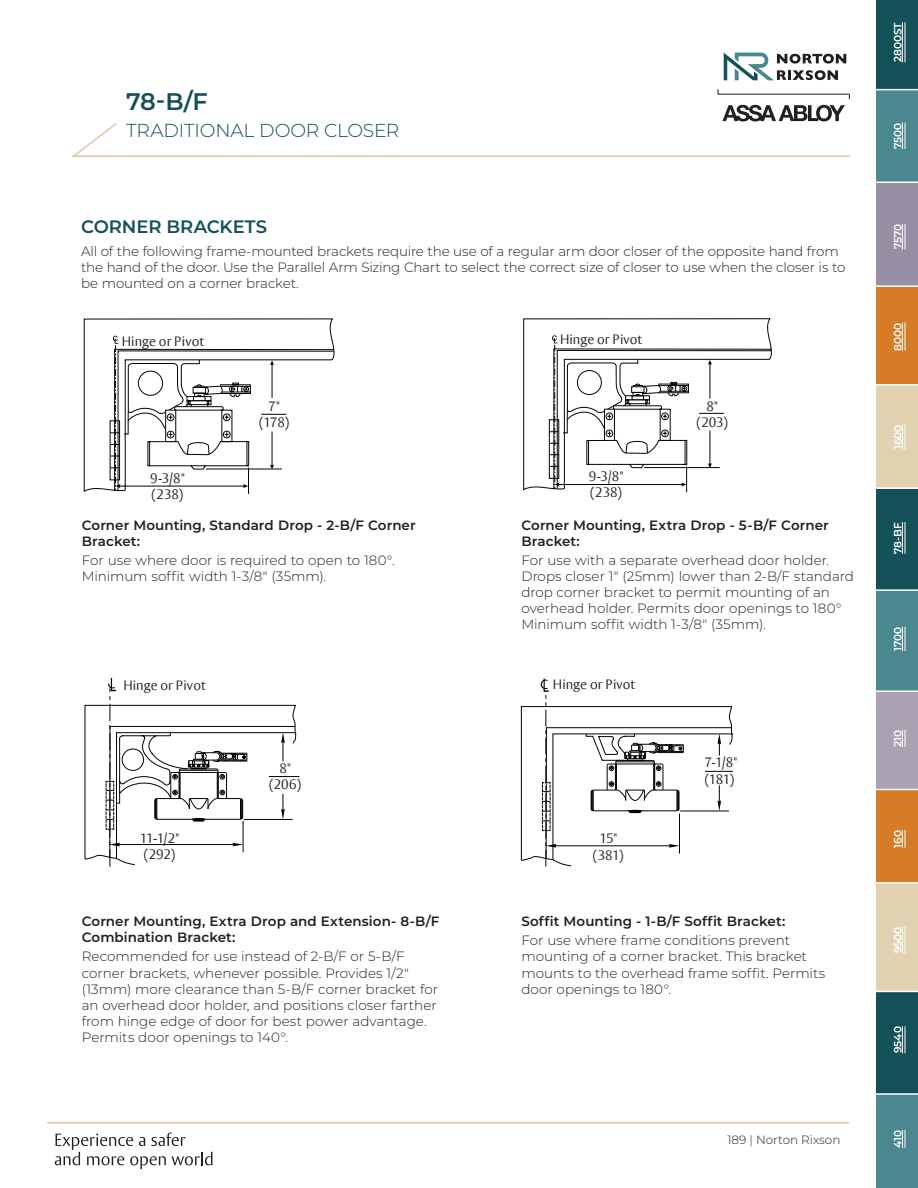
<style>
.page{position:relative;width:918px;height:1188px;background:#fff}
.page>*{position:absolute;margin:0;border:0;box-sizing:border-box;transform-origin:0 0}
.Lead_copy{font:600 24px "Montserrat";color:#135057}
.Lead_copy-2{font:300 18.75px "Montserrat";letter-spacing:-.01em;color:#135057}
.Blue_Header{font:600 18px "Montserrat";color:#135057}
.Body{font:300 13.5px/16.2px "Montserrat";color:#231f20}
.Body-2{font:600 13.5px/16.2px "Montserrat";letter-spacing:.005em;color:#231f20}
.t1{font:300 13.5px/16.5px "ASSA Vesta";color:#231f20;text-align:center}
.t2{font:300 12px "Montserrat";color:#231f20}
.t3{font:600 10.5px "Montserrat";color:#fff}
.s1{color:#135057}
</style>
<div class="page">
<svg style="left:55px;top:1132px;width:157px;height:37px"></svg>
<svg style="left:717px;top:89px;width:133px;height:10px"></svg>
<svg style="left:71px;top:105px;width:779px;height:52px"></svg>
<svg style="left:724px;top:53px;width:122px;height:27px"></svg>
<hr style="left:47px;top:1122px;width:802px;height:1px;background:#ddc8a2">
<div style="left:876px;top:0;width:42px;height:89px;background:#135057"></div>
<svg style="left:876px;top:90px;width:42px;height:1098px;background:#38747b"></svg>
<div style="left:876px;top:182px;width:42px;height:104px;background:#998fa4"></div>
<hr style="left:876px;top:182px;width:42px;height:1px;background:#fff">
<hr style="left:876px;top:285px;width:42px;height:2px;background:#fff">
<hr style="left:876px;top:991px;width:42px;height:1px;background:#fff">
<hr style="left:876px;top:1093px;width:42px;height:2px;background:#fff">
<hr style="left:905px;top:22px;width:1px;height:40px;background:#fff">
<hr style="left:902px;top:22px;width:1px;height:40px;background:#fff">
<svg style="left:902px;top:123px;width:4px;height:26px"></svg>
<svg style="left:902px;top:224px;width:4px;height:25px"></svg>
<svg style="left:876px;top:287px;width:42px;height:704px;background:#a6997e"></svg>
<svg style="left:902px;top:1026px;width:4px;height:27px"></svg>
<svg style="left:902px;top:1130px;width:4px;height:18px"></svg>
<svg style="left:83px;top:318px;width:166px;height:176px"></svg>
<svg style="left:109px;top:318px;width:226px;height:173px"></svg>
<svg style="left:523px;top:318px;width:26px;height:173px"></svg>
<svg style="left:549px;top:318px;width:223px;height:174px"></svg>
<svg style="left:84px;top:678px;width:213px;height:189px"></svg>
<hr style="left:269px;top:776px;width:30px;height:1px;background:#040503">
<svg style="left:521px;top:678px;width:212px;height:189px"></svg>
<p class="Lead_copy" style="left:126px;top:85px;width:83px">78-B/F</p>
<p class="Lead_copy-2" style="left:126px;top:118px;width:275px">TRADITIONAL DOOR CLOSER</p>
<p class="Blue_Header" style="left:81px;top:214px;width:188px">CORNER BRACKETS</p>
<p class="Body" style="left:81px;top:242px;width:766px">All of the following frame-mounted brackets require the use of a regular arm door closer of the opposite hand from the hand of the door. Use the Parallel Arm Sizing Chart to select the correct size of closer to use when the closer is to be mounted on a corner bracket.</p>
<p class="t1" style="left:122px;top:333px;width:84px">Hinge or Pivot</p>
<p class="t1" style="left:560px;top:332px;width:84px">Hinge or Pivot</p>
<p class="t1" style="left:150px;top:471px;width:36px;text-align:left">9-3/8" (238)</p>
<p class="t1" style="left:259px;top:398px;width:31px">7" (178)</p>
<p class="t1" style="left:589px;top:468px;width:36px;text-align:left">9-3/8" (238)</p>
<p class="t1" style="left:697px;top:398px;width:33px">8" (203)</p>
<p class="Body-2" style="left:82px;top:516px;width:336px">Corner Mounting, Standard Drop - 2-B/F Corner<br>Bracket:</p>
<p class="Body" style="left:82px;top:551px;width:314px">For use where door is required to open to 180°.<br>Minimum soffit width 1-3/8" (35mm).</p>
<p class="Body-2" style="left:521px;top:516px;width:309px">Corner Mounting, Extra Drop - 5-B/F Corner<br>Bracket:</p>
<p class="Body" style="left:521px;top:551px;width:334px">For use with a separate overhead door holder.<br>Drops closer 1" (25mm) lower than 2-B/F standard drop corner bracket to permit mounting of an overhead holder. Permits door openings to 180° Minimum soffit width 1-3/8" (35mm).</p>
<p class="t1" style="left:123px;top:677px;width:84px">Hinge or Pivot</p>
<p class="t1" style="left:553px;top:676px;width:84px">Hinge or Pivot</p>
<p class="t1" style="left:269px;top:761px;width:34px">8" (206)</p>
<p class="t1" style="left:705px;top:755px;width:34px;text-align:left">7-1/8" (181)</p>
<p class="t1" style="left:140px;top:830px;width:41px">11-1/2" (292)</p>
<p class="t1" style="left:593px;top:831px;width:32px">15" (381)</p>
<p class="Body-2" style="left:82px;top:913px;width:359px">Corner Mounting, Extra Drop and Extension- 8-B/F<br>Combination Bracket:</p>
<p class="Body" style="left:82px;top:948px;width:358px">Recommended for use instead of 2-B/F or 5-B/F corner brackets, whenever possible. Provides 1/2" (13mm) more clearance than 5-B/F corner bracket for an overhead door holder, and positions closer farther from hinge edge of door for best power advantage.<br>Permits door openings to 140°.</p>
<p class="Body-2" style="left:521px;top:913px;width:265px">Soffit Mounting - 1-B/F Soffit Bracket:</p>
<p class="Body" style="left:521px;top:932px;width:305px">For use where frame conditions prevent mounting of a corner bracket. This bracket mounts to the overhead frame soffit. Permits door openings to 180°.</p>
<p class="t2" style="left:727px;top:1132px;width:115px">189 <span class="s1">|</span> Norton Rixson</p>
<p class="t3" style="left:890px;top:62px;width:41px;rotate:-90deg">2800ST</p>
<p class="t3" style="left:890px;top:149px;width:28px;rotate:-90deg">7500</p>
<p class="t3" style="left:890px;top:249px;width:27px;rotate:-90deg">7570</p>
<p class="t3" style="left:890px;top:351px;width:30px;rotate:-90deg">8000</p>
<p class="t3" style="left:890px;top:449px;width:26px;rotate:-90deg">1600</p>
<p class="t3" style="left:890px;top:554px;width:33px;rotate:-90deg">78-BF</p>
<p class="t3" style="left:890px;top:651px;width:26px;rotate:-90deg">1700</p>
<p class="t3" style="left:890px;top:747px;width:19px;rotate:-90deg">210</p>
<p class="t3" style="left:890px;top:848px;width:19px;rotate:-90deg">160</p>
<p class="t3" style="left:890px;top:953px;width:28px;rotate:-90deg">9500</p>
<p class="t3" style="left:890px;top:1053px;width:28px;rotate:-90deg">9540</p>
<p class="t3" style="left:890px;top:1148px;width:19px;rotate:-90deg">410</p>
</div>
